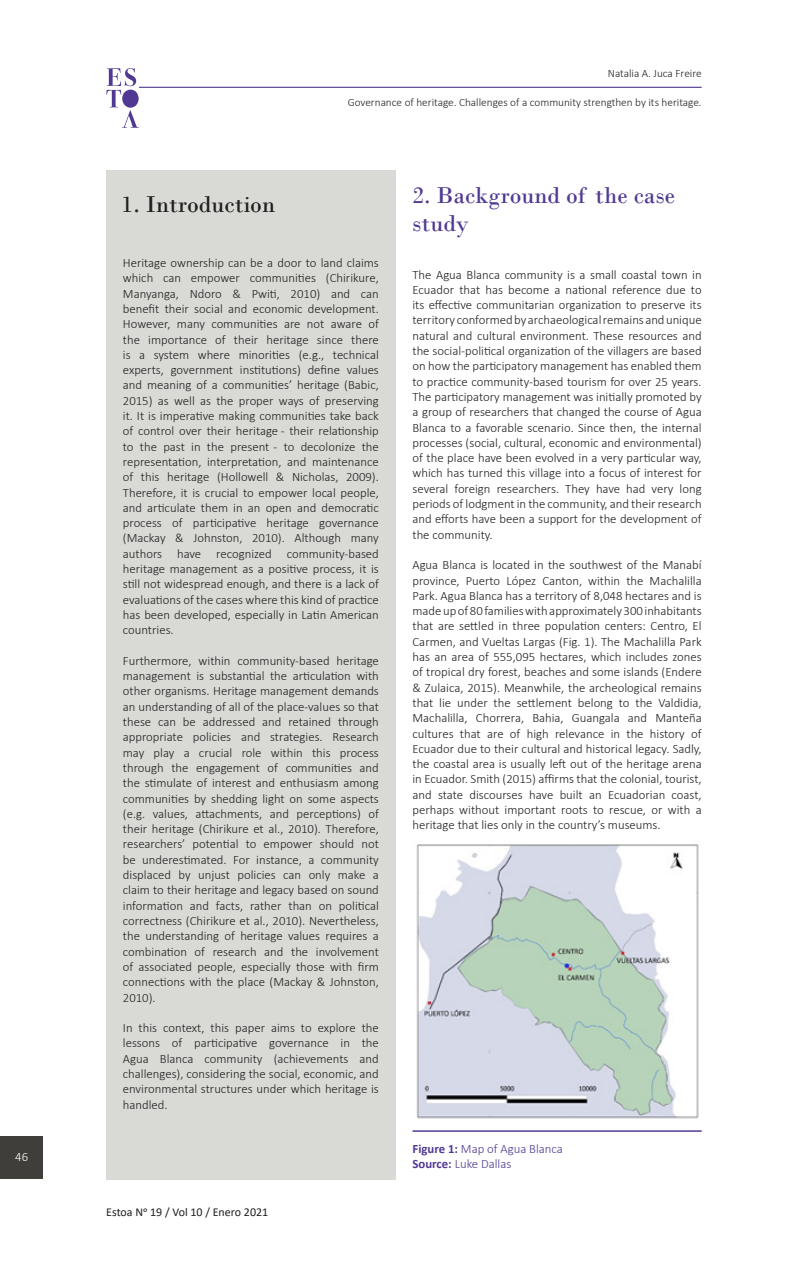
<style>
.page{position:relative;width:808px;height:1263px;background:#fff}
.page>*{position:absolute;margin:0;border:0;box-sizing:border-box;transform-origin:0 0}
.t1{font:24px/28.8px "Bodoni";color:#513993}
.t2{font:24px "Bodoni";color:#231f20}
.parrafo{font:300 12.75px/15.3px "Calibri";color:#231f20;text-align:justify}
.parrafo-2{font:300 12.75px "Calibri";color:#513993}
.t3{font:300 12.75px "Calibri";color:#fff}
.t4{font:12px "Calibri";color:#231f20}
.parrafo-3{font:300 11.25px "Calibri";color:#231f20}
.s1{font-weight:700}
</style>
<div class="page">
<svg style="left:106px;top:68px;width:33px;height:60px"></svg>
<hr style="left:139px;top:87px;width:563px;height:1px;background:#513993">
<div style="left:0;top:1137px;width:43px;height:42px;background:#3f3e3a"></div>
<div style="left:106px;top:170px;width:289px;height:1009px;background:#d9dad6"></div>
<img style="left:416px;top:844px;width:283px;height:275px">
<hr style="left:412px;top:1130px;width:290px;height:2px;background:#513993">
<p class="t3" style="left:15px;top:1148px;width:14px">46</p>
<p class="parrafo-3" style="left:608px;top:66px;width:95px">Natalia A. Juca Freire</p>
<p class="parrafo-3" style="left:348px;top:95px;width:355px">Governance of heritage. Challenges of a community strengthen by its heritage.</p>
<p class="t2" style="left:122px;top:190px;width:155px">1. Introduction</p>
<p class="t1" style="left:412px;top:180px;width:264px">2. Background of the case study</p>
<p class="parrafo" style="left:412px;top:266px;width:291px">The Agua Blanca community is a small coastal town in Ecuador that has become a national reference due to its effective communitarian organization to preserve its territory conformed by archaeological remains and unique natural and cultural environment. These resources and the social-political organization of the villagers are based on how the participatory management has enabled them to practice community-based tourism for over 25 years.<br>The participatory management was initially promoted by a group of researchers that changed the course of Agua Blanca to a favorable scenario. Since then, the internal processes (social, cultural, economic and environmental) of the place have been evolved in a very particular way, which has turned this village into a focus of interest for several foreign researchers. They have had very long periods of lodgment in the community, and their research and efforts have been a support for the development of the community.</p>
<p class="parrafo" style="left:412px;top:557px;width:291px">Agua Blanca is located in the southwest of the Manabí province, Puerto López Canton, within the Machalilla Park. Agua Blanca has a territory of 8,048 hectares and is made up of 80 families with approximately 300 inhabitants that are settled in three population centers: Centro, El Carmen, and Vueltas Largas (Fig. 1). The Machalilla Park has an area of 555,095 hectares, which includes zones of tropical dry forest, beaches and some islands (Endere &amp; Zulaica, 2015). Meanwhile, the archeological remains that lie under the settlement belong to the Valdidia, Machalilla, Chorrera, Bahia, Guangala and Manteña cultures that are of high relevance in the history of Ecuador due to their cultural and historical legacy. Sadly, the coastal area is usually left out of the heritage arena in Ecuador. Smith (2015) affirms that the colonial, tourist, and state discourses have built an Ecuadorian coast, perhaps without important roots to rescue, or with a heritage that lies only in the country’s museums.</p>
<p class="parrafo" style="left:123px;top:255px;width:258px">Heritage ownership can be a door to land claims which can empower communities (Chirikure, Manyanga, Ndoro &amp; Pwiti, 2010) and can benefit their social and economic development.<br>However, many communities are not aware of the importance of their heritage since there is a system where minorities (e.g., technical experts, government institutions) define values and meaning of a communities’ heritage (Babic, 2015) as well as the proper ways of preserving it. It is imperative making communities take back of control over their heritage - their relationship to the past in the present - to decolonize the representation, interpretation, and maintenance of this heritage (Hollowell &amp; Nicholas, 2009).<br>Therefore, it is crucial to empower local people, and articulate them in an open and democratic process of participative heritage governance (Mackay &amp; Johnston, 2010). Although many authors have recognized community-based heritage management as a positive process, it is still not widespread enough, and there is a lack of evaluations of the cases where this kind of practice has been developed, especially in Latin American countries.</p>
<p class="parrafo" style="left:123px;top:653px;width:258px">Furthermore, within community-based heritage management is substantial the articulation with other organisms. Heritage management demands an understanding of all of the place-values so that these can be addressed and retained through appropriate policies and strategies. Research may play a crucial role within this process through the engagement of communities and the stimulate of interest and enthusiasm among communities by shedding light on some aspects (e.g. values, attachments, and perceptions) of their heritage (Chirikure et al., 2010). Therefore, researchers’ potential to empower should not be underestimated. For instance, a community displaced by unjust policies can only make a claim to their heritage and legacy based on sound information and facts, rather than on political correctness (Chirikure et al., 2010). Nevertheless, the understanding of heritage values requires a combination of research and the involvement of associated people, especially those with firm connections with the place (Mackay &amp; Johnston, 2010).</p>
<p class="parrafo" style="left:123px;top:1020px;width:257px">In this context, this paper aims to explore the lessons of participative governance in the Agua Blanca community (achievements and challenges), considering the social, economic, and environmental structures under which heritage is handled.</p>
<p class="t4" style="left:106px;top:1203px;width:163px">Estoa No 19 / Vol 10 / Enero 2021</p>
<p class="parrafo-2" style="left:412px;top:1140px;width:152px"><span class="s1">Figure 1:</span> Map of Agua Blanca</p>
<p class="parrafo-2" style="left:412px;top:1156px;width:100px"><span class="s1">Source:</span> Luke Dallas</p>
</div>
